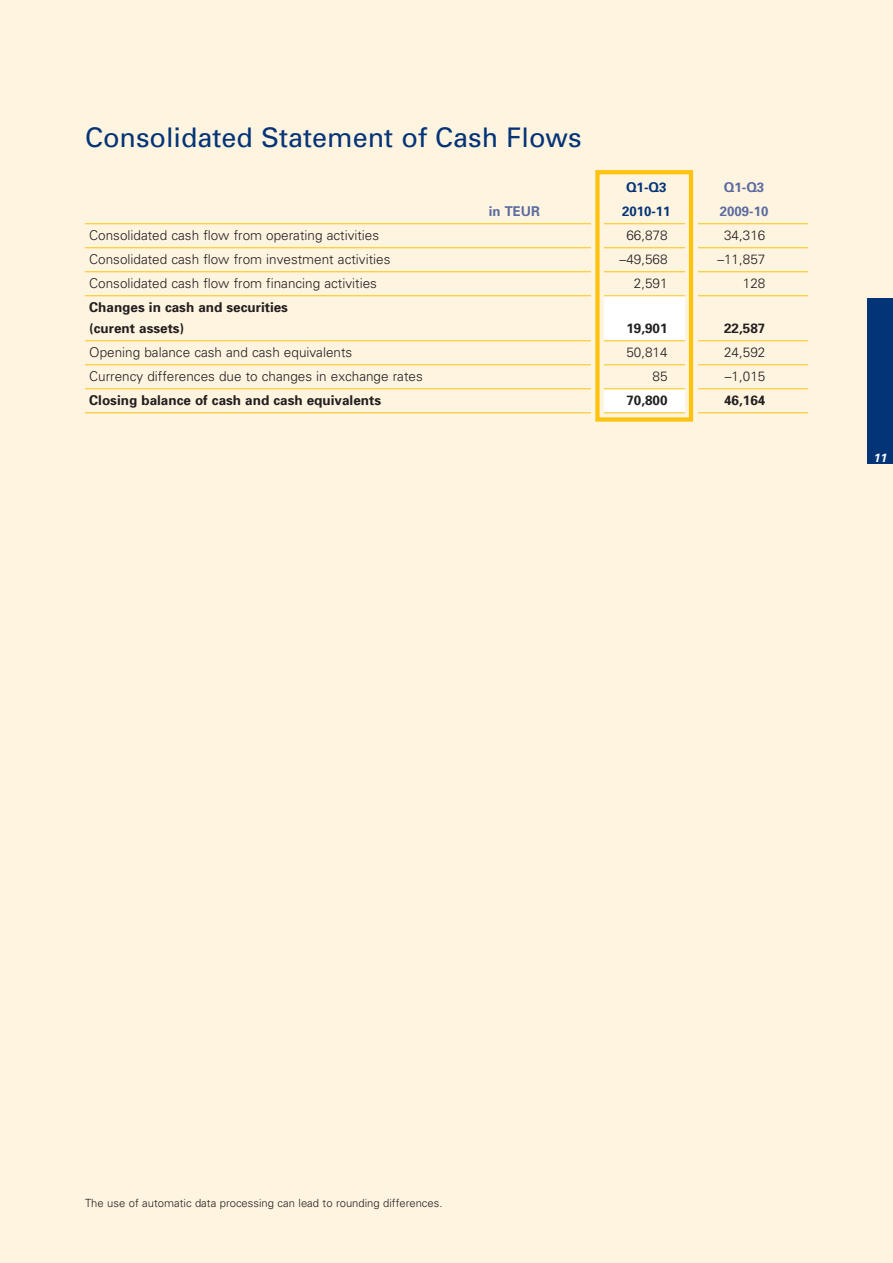
<style>
.page{position:relative;width:893px;height:1263px;background:#fef4e0}
.page>*{position:absolute;margin:0;border:0;box-sizing:border-box;transform-origin:0 0}
.t1{font:27px "Univers";color:#033477}
.t2{font:300 13.5px "Univers";color:#231f20}
.t3{font:700 13.5px/21px "Univers";color:#231f20}
.t4{font:700 13.5px "Univers";color:#5b6ba0}
.t5{font:700 13.5px "Univers";color:#033477}
.t6{font:italic 700 12px "Univers";color:#fff}
.t7{font:300 11.25px "Univers";color:#231f20}
</style>
<div class="page">
<div style="left:599px;top:296px;width:90px;height:45px;background:#fff"></div>
<div style="left:599px;top:389px;width:90px;height:24px;background:#fff"></div>
<hr style="left:85px;top:223px;width:723px;height:1px;background:#fec210">
<hr style="left:85px;top:247px;width:723px;height:1px;background:#fec210">
<hr style="left:85px;top:271px;width:723px;height:1px;background:#fec210">
<hr style="left:85px;top:295px;width:723px;height:1px;background:#fec210">
<hr style="left:85px;top:340px;width:723px;height:1px;background:#fec210">
<hr style="left:85px;top:364px;width:723px;height:1px;background:#fec210">
<hr style="left:85px;top:388px;width:723px;height:1px;background:#fec210">
<hr style="left:85px;top:412px;width:723px;height:1px;background:#fec210">
<div style="left:591px;top:169px;width:13px;height:265px;background:#fef4e0"></div>
<svg style="left:685px;top:170px;width:12px;height:252px"></svg>
<div style="left:595px;top:170px;width:98px;height:252px;border:4px solid #fec210"></div>
<div style="left:867px;top:298px;width:26px;height:165px;background:#033477"></div>
<h1 class="t1" style="left:85px;top:128px;width:498px">Consolidated Statement of Cash Flows</h1>
<p class="t5" style="left:626px;top:182px;width:42px">Q1-Q3</p>
<p class="t4" style="left:724px;top:182px;width:42px">Q1-Q3</p>
<p class="t4" style="left:489px;top:206px;width:53px">in TEUR</p>
<p class="t5" style="left:622px;top:206px;width:50px">2010-11</p>
<p class="t4" style="left:720px;top:206px;width:50px">2009-10</p>
<p class="t2" style="left:89px;top:230px;width:291px">Consolidated cash flow from operating activities</p>
<p class="t2" style="left:626px;top:230px;width:43px">66,878</p>
<p class="t2" style="left:724px;top:230px;width:43px">34,316</p>
<p class="t2" style="left:89px;top:254px;width:303px">Consolidated cash flow from investment activities</p>
<p class="t2" style="left:620px;top:254px;width:50px">–49,568</p>
<p class="t2" style="left:717px;top:254px;width:50px">–11,857</p>
<p class="t2" style="left:89px;top:278px;width:289px">Consolidated cash flow from financing activities</p>
<p class="t2" style="left:634px;top:278px;width:35px">2,591</p>
<p class="t2" style="left:743px;top:278px;width:24px">128</p>
<p class="t3" style="left:89px;top:298px;width:200px">Changes in cash and securities (curent assets)</p>
<p class="t3" style="left:626px;top:319px;width:43px">19,901</p>
<p class="t3" style="left:724px;top:319px;width:43px">22,587</p>
<p class="t2" style="left:89px;top:347px;width:264px">Opening balance cash and cash equivalents</p>
<p class="t2" style="left:626px;top:347px;width:43px">50,814</p>
<p class="t2" style="left:724px;top:347px;width:43px">24,592</p>
<p class="t2" style="left:89px;top:371px;width:335px">Currency differences due to changes in exchange rates</p>
<p class="t2" style="left:653px;top:371px;width:17px">85</p>
<p class="t2" style="left:725px;top:371px;width:42px">–1,015</p>
<p class="t3" style="left:89px;top:391px;width:293px">Closing balance of cash and cash equivalents</p>
<p class="t3" style="left:626px;top:391px;width:43px">70,800</p>
<p class="t3" style="left:724px;top:391px;width:43px">46,164</p>
<p class="t6" style="left:873px;top:453px;width:15px">11</p>
<p class="t7" style="left:85px;top:1199px;width:359px">The use of automatic data processing can lead to rounding differences.</p>
</div>
